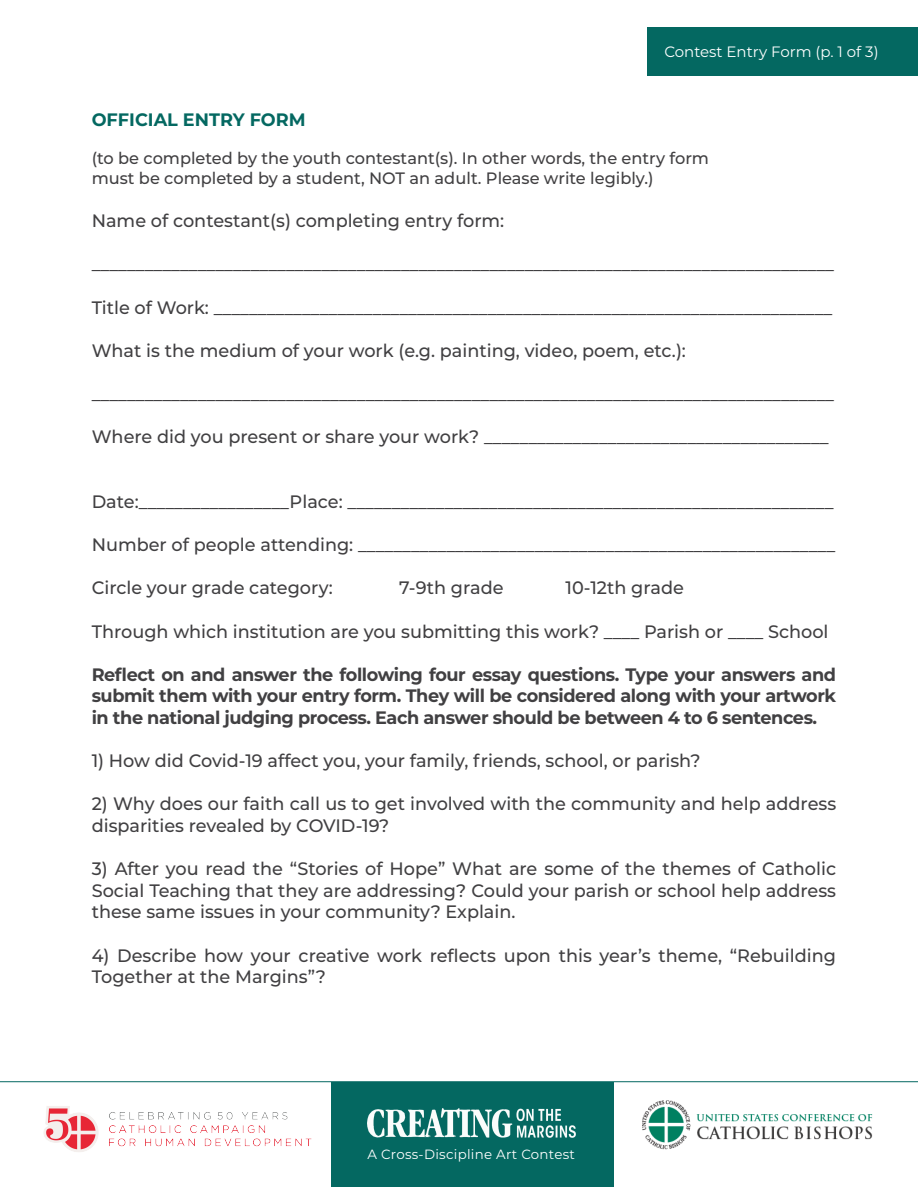
<style>
.page{position:relative;width:918px;height:1188px;background:#fff}
.page>*{position:absolute;margin:0;border:0;box-sizing:border-box;transform-origin:0 0}
.t1{font:500 18px/21.6px "Montserrat";color:#414042}
.t2{font:700 18px/21.6px "Montserrat";letter-spacing:-.025em;color:#414042;text-align:justify}
.t3{font:700 18px "Montserrat";color:#046861}
.t4{font:500 16.5px/19.8px "Montserrat";color:#414042}
.t5{font:15px "Montserrat";color:#fff}
.t6{font:13.35px "Montserrat";letter-spacing:.02em;color:#fff}
</style>
<div class="page">
<div style="left:331px;top:1082px;width:283px;height:105px;background:#046861"></div>
<img style="left:642px;top:1100px;width:231px;height:50px">
<div style="left:647px;top:27px;width:271px;height:49px;background:#046861"></div>
<img style="left:367px;top:1109px;width:208px;height:28px">
<img style="left:44px;top:1106px;width:268px;height:46px">
<hr style="left:0;top:1081px;width:918px;height:1px;background:#046861">
<p class="t5" style="left:664px;top:41px;width:216px">Contest Entry Form (p. 1 of 3)</p>
<p class="t3" style="left:92px;top:107px;width:216px">OFFICIAL ENTRY FORM</p>
<p class="t4" style="left:92px;top:148px;width:619px">(to be completed by the youth contestant(s). In other words, the entry form must be completed by a student, NOT an adult. Please write legibly.)</p>
<p class="t1" style="left:92px;top:209px;width:414px">Name of contestant(s) completing entry form:</p>
<p class="t1" style="left:92px;top:253px;width:744px">____________________________________________________________________________________</p>
<p class="t1" style="left:92px;top:296px;width:742px">Title of Work: ______________________________________________________________________</p>
<p class="t1" style="left:92px;top:339px;width:596px">What is the medium of your work (e.g. painting, video, poem, etc.):</p>
<p class="t1" style="left:92px;top:382px;width:744px">____________________________________________________________________________________</p>
<p class="t1" style="left:92px;top:425px;width:739px">Where did you present or share your work? _______________________________________</p>
<p class="t1" style="left:92px;top:490px;width:743px">Date:_________________Place: _______________________________________________________</p>
<p class="t1" style="left:92px;top:533px;width:745px">Number of people attending: ______________________________________________________</p>
<p class="t1" style="left:92px;top:577px;width:242px">Circle your grade category:</p>
<p class="t1" style="left:399px;top:577px;width:106px">7-9th grade</p>
<p class="t1" style="left:566px;top:577px;width:120px">10-12th grade</p>
<p class="t1" style="left:92px;top:620px;width:738px">Through which institution are you submitting this work? ____ Parish or ____ School</p>
<p class="t2" style="left:92px;top:663px;width:746px">Reflect on and answer the following four essay questions. Type your answers and submit them with your entry form. They will be considered along with your artwork in the national judging process. Each answer should be between 4 to 6 sentences.</p>
<p class="t1" style="left:92px;top:749px;width:610px">1) How did Covid-19 affect you, your family, friends, school, or parish?</p>
<p class="t1" style="left:92px;top:793px;width:746px">2) Why does our faith call us to get involved with the community and help address disparities revealed by COVID-19?</p>
<p class="t1" style="left:92px;top:857px;width:746px;text-align:justify">3) After you read the “Stories of Hope” What are some of the themes of Catholic Social Teaching that they are addressing? Could your parish or school help address these same issues in your community? Explain.</p>
<p class="t1" style="left:92px;top:944px;width:746px">4) Describe how your creative work reflects upon this year’s theme, “Rebuilding<br>Together at the Margins”?</p>
<p class="t6" style="left:367px;top:1145px;width:209px">A Cross-Discipline Art Contest</p>
</div>
